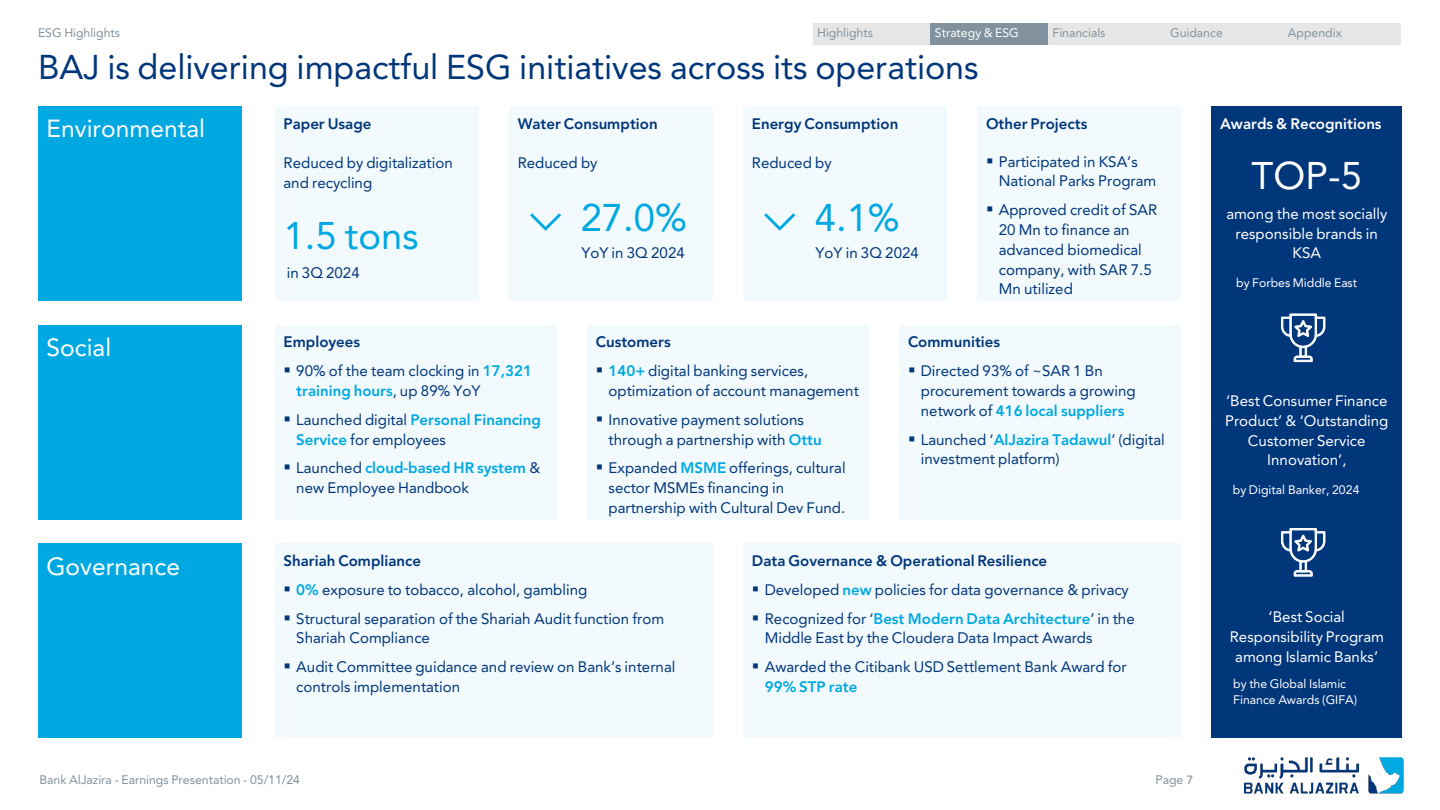
<style>
.page{position:relative;width:1440px;height:810px;background:#fff}
.page>*{position:absolute;margin:0;border:0;box-sizing:border-box;transform-origin:0 0}
.t1{font:42px "Bahij Janna";color:#00a8e1}
.t2{font:42px "Bahij Janna";color:#fff}
.t3{font:37.5px "Bahij Janna";color:#00367a}
.t4{font:27px "Bahij Janna";color:#fff}
.t5{font:16.5px/19.8px "Bahij Janna";color:#00367a}
.t6{font:16.5px/19.8px "Bahij Janna";color:#fff;text-align:center}
.t7{font:700 16.5px "Bahij Janna";color:#00367a}
.t8{font:700 16.5px "Bahij Janna";color:#fff}
.t9{font:13.5px "Bahij Janna";color:#81929e}
.t10{font:13.5px/16.2px "Bahij Janna";color:#fff}
.s1{font-weight:700;color:#00a8e1}
.s2{font-family:"Effra"}
</style>
<div class="page">
<img style="left:1244px;top:757px;width:159px;height:37px">
<div style="left:38px;top:544px;width:203px;height:194px;background:#00a8e1"></div>
<div style="left:275px;top:325px;width:281px;height:194px;background:#f2fafd"></div>
<div style="left:587px;top:325px;width:282px;height:194px;background:#f2fafd"></div>
<div style="left:275px;top:544px;width:437px;height:194px;background:#f2fafd"></div>
<div style="left:38px;top:107px;width:203px;height:194px;background:#00a8e1"></div>
<div style="left:1212px;top:107px;width:190px;height:631px;background:#00367a"></div>
<div style="left:275px;top:107px;width:203px;height:194px;background:#f2fafd"></div>
<div style="left:509px;top:107px;width:203px;height:194px;background:#f2fafd"></div>
<div style="left:743px;top:107px;width:204px;height:194px;background:#f2fafd"></div>
<div style="left:743px;top:544px;width:438px;height:194px;background:#f2fafd"></div>
<div style="left:38px;top:325px;width:203px;height:194px;background:#00a8e1"></div>
<div style="left:978px;top:107px;width:203px;height:194px;background:#f2fafd"></div>
<div style="left:900px;top:325px;width:281px;height:194px;background:#f2fafd"></div>
<svg style="left:1281px;top:313px;width:45px;height:49px"></svg>
<svg style="left:1281px;top:528px;width:45px;height:49px"></svg>
<svg style="left:530px;top:213px;width:31px;height:18px"></svg>
<svg style="left:764px;top:213px;width:31px;height:18px"></svg>
<div style="left:813px;top:23px;width:118px;height:22px;background:#e7e6e6"></div>
<div style="left:931px;top:23px;width:117px;height:22px;background:#81929e"></div>
<div style="left:1048px;top:23px;width:118px;height:22px;background:#e7e6e6"></div>
<div style="left:1166px;top:23px;width:118px;height:22px;background:#e7e6e6"></div>
<div style="left:1284px;top:23px;width:117px;height:22px;background:#e7e6e6"></div>
<p class="t9" style="left:38px;top:24px;width:84px">ESG Highlights</p>
<p class="t9" style="left:817px;top:24px;width:57px">Highlights</p>
<p class="t10" style="left:935px;top:24px;width:85px">Strategy &amp; ESG</p>
<p class="t9" style="left:1053px;top:24px;width:54px">Financials</p>
<p class="t9" style="left:1170px;top:24px;width:54px">Guidance</p>
<p class="t9" style="left:1288px;top:24px;width:56px">Appendix</p>
<h2 class="t3" style="left:38px;top:44px;width:942px">BAJ is delivering impactful ESG initiatives across its operations</h2>
<p class="t4" style="left:47px;top:112px;width:160px">Environmental</p>
<p class="t7" style="left:284px;top:113px;width:90px">Paper Usage</p>
<p class="t5" style="left:284px;top:153px;width:171px">Reduced by digitalization and recycling</p>
<p class="t1" style="left:284px;top:210px;width:137px">1.5 tons</p>
<p class="t5" style="left:287px;top:263px;width:75px">in 3Q 2024</p>
<p class="t7" style="left:518px;top:113px;width:142px">Water Consumption</p>
<p class="t5" style="left:518px;top:153px;width:81px">Reduced by</p>
<p class="t1" style="left:581px;top:192px;width:108px">27.0%</p>
<p class="t5" style="left:581px;top:243px;width:105px">YoY in 3Q 2024</p>
<p class="t7" style="left:752px;top:113px;width:148px">Energy Consumption</p>
<p class="t5" style="left:752px;top:153px;width:81px">Reduced by</p>
<p class="t1" style="left:815px;top:192px;width:86px">4.1%</p>
<p class="t5" style="left:816px;top:243px;width:105px">YoY in 3Q 2024</p>
<p class="t7" style="left:986px;top:113px;width:103px">Other Projects</p>
<p class="t5" style="left:999px;top:151px;width:159px;text-indent:-13px">▪ Participated in KSA’s<br>National Parks Program</p>
<p class="t5" style="left:999px;top:200px;width:160px;text-indent:-13px">▪ Approved credit of SAR<br>20 Mn to finance an advanced biomedical company, with SAR 7.5<br>Mn utilized</p>
<p class="t4" style="left:47px;top:331px;width:66px">Social</p>
<p class="t4" style="left:47px;top:549px;width:135px">Governance</p>
<p class="t7" style="left:284px;top:332px;width:78px">Employees</p>
<p class="t5" style="left:296px;top:361px;width:237px;text-indent:-13px">▪ 90% of the team clocking in <span class="s1">17,321 training hours</span>, up 89% YoY</p>
<p class="t5" style="left:296px;top:409px;width:246px;text-indent:-13px">▪ Launched digital <span class="s1">Personal Financing<br>Service</span> for employees</p>
<p class="t5" style="left:296px;top:458px;width:245px;text-indent:-13px">▪ Launched <span class="s1">cloud-based HR system</span> &amp; new Employee Handbook</p>
<p class="t7" style="left:596px;top:332px;width:77px">Customers</p>
<p class="t5" style="left:609px;top:361px;width:252px;text-indent:-13px">▪ <span class="s1">140+</span> digital banking services, optimization of account management</p>
<p class="t5" style="left:609px;top:409px;width:215px;text-indent:-13px">▪ Innovative payment solutions through a partnership with <span class="s1">Ottu</span></p>
<p class="t5" style="left:609px;top:458px;width:239px;text-indent:-13px">▪ Expanded <span class="s1">MSME</span> offerings, cultural sector MSMEs financing in partnership with Cultural Dev Fund.</p>
<p class="t7" style="left:908px;top:332px;width:94px">Communities</p>
<p class="t5" style="left:921px;top:361px;width:216px;text-indent:-13px">▪ Directed 93% of ~SAR 1 Bn procurement towards a growing network of <span class="s1">416 local suppliers</span></p>
<p class="t5" style="left:921px;top:429px;width:245px;text-indent:-13px">▪ Launched ‘<span class="s1">AlJazira Tadawul</span>’ (digital investment platform)</p>
<p class="t7" style="left:284px;top:551px;width:139px">Shariah Compliance</p>
<p class="t5" style="left:284px;top:579px;width:305px">▪ <span class="s1">0%</span> exposure to tobacco, alcohol, gambling</p>
<p class="t5" style="left:296px;top:608px;width:370px;text-indent:-13px">▪ Structural separation of the Shariah Audit function from<br>Shariah Compliance</p>
<p class="t5" style="left:296px;top:657px;width:381px;text-indent:-13px">▪ Audit Committee guidance and review on Bank’s internal controls implementation</p>
<p class="t7" style="left:752px;top:551px;width:297px">Data Governance &amp; Operational Resilience</p>
<p class="t5" style="left:752px;top:579px;width:378px">▪ Developed <span class="s1">new</span> policies for data governance &amp; privacy</p>
<p class="t5" style="left:765px;top:608px;width:372px;text-indent:-13px">▪ Recognized for ‘<span class="s1">Best Modern Data Architecture</span>’ in the<br>Middle East by the Cloudera Data Impact Awards</p>
<p class="t5" style="left:765px;top:657px;width:364px;text-indent:-13px">▪ Awarded the Citibank USD Settlement Bank Award for<br><span class="s1">99% STP rate</span></p>
<p class="t9" style="left:40px;top:771px;width:262px">Bank AlJazira - Earnings Presentation - 05/11/24</p>
<p class="t9" style="left:1156px;top:771px;width:39px">Page <span class="s2">7</span></p>
<p class="t8" style="left:1220px;top:113px;width:163px">Awards &amp; Recognitions</p>
<p class="t2" style="left:1252px;top:150px;width:112px">TOP-5</p>
<p class="t6" style="left:1226px;top:203px;width:162px">among the most socially responsible brands in<br>KSA</p>
<p class="t10" style="left:1236px;top:274px;width:122px">by Forbes Middle East</p>
<p class="t6" style="left:1225px;top:390px;width:165px">‘Best Consumer Finance<br>Product’ &amp; ‘Outstanding<br>Customer Service<br>Innovation’,</p>
<p class="t10" style="left:1233px;top:481px;width:128px">by Digital Banker, 2024</p>
<p class="t6" style="left:1269px;top:606px;width:78px">‘Best Social</p>
<p class="t6" style="left:1230px;top:626px;width:156px">Responsibility Program among Islamic Banks’</p>
<p class="t10" style="left:1233px;top:675px;width:126px">by the Global Islamic<br>Finance Awards (GIFA)</p>
</div>
